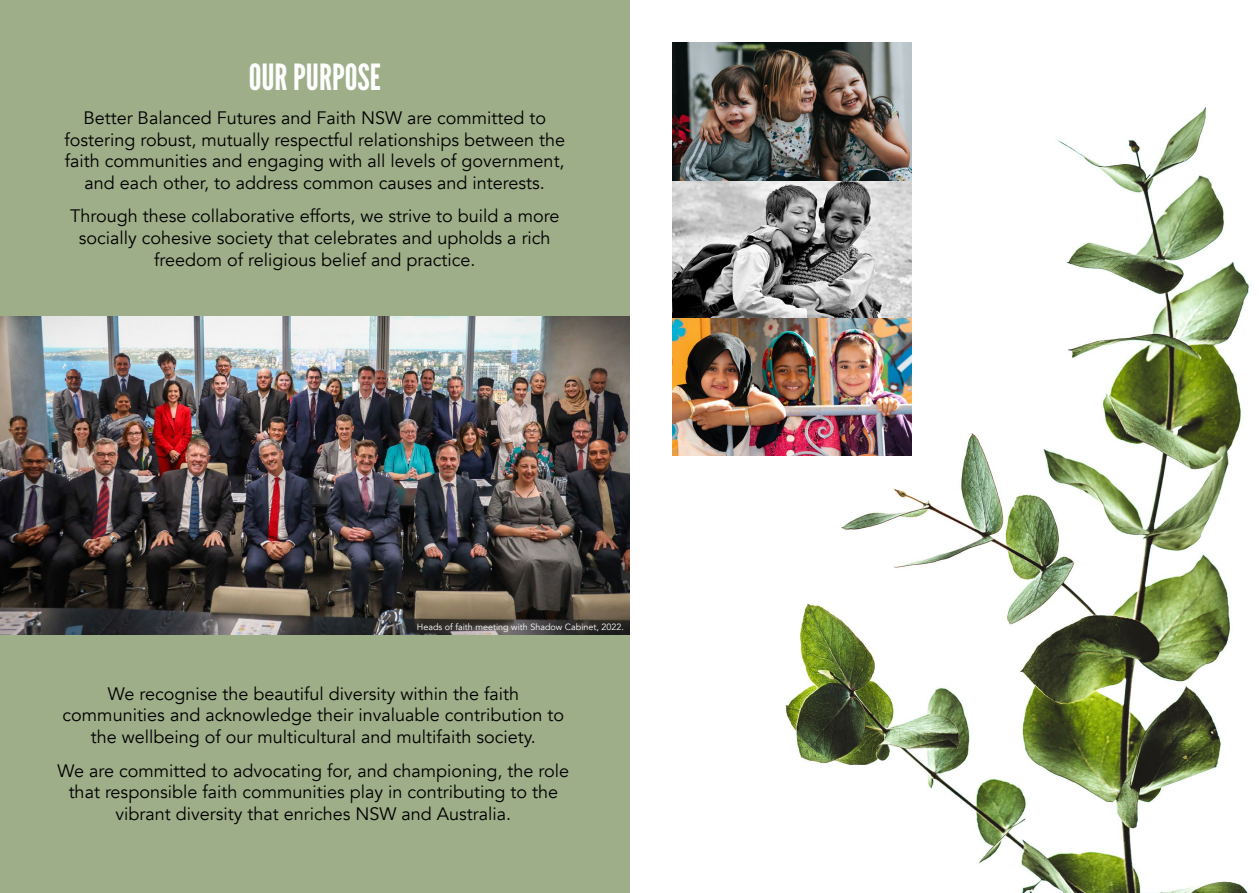
<style>
.page{position:relative;width:1259px;height:893px;background:#fff}
.page>*{position:absolute;margin:0;border:0;box-sizing:border-box;transform-origin:0 0}
.t1{font:36px "League Gothic";color:#fff}
.t2{font:18px/21.6px "Avenir";color:#000;text-align:center}
.t3{font:9px "Avenir";color:#fff}
</style>
<div class="page">
<div style="left:0;top:0;width:629px;height:893px;background:#9eae89"></div>
<img style="left:672px;top:42px;width:577px;height:851px">
<img style="left:0;top:317px;width:629px;height:317px">
<img style="left:672px;top:43px;width:239px;height:275px">
<img style="left:672px;top:318px;width:239px;height:138px">
<h1 class="t1" style="left:249px;top:56px;width:134px">OUR PURPOSE</h1>
<p class="t2" style="left:64px;top:107px;width:502px">Better Balanced Futures and Faith NSW are committed to fostering robust, mutually respectful relationships between the faith communities and engaging with all levels of government, and each other, to address common causes and interests.</p>
<p class="t2" style="left:70px;top:206px;width:491px">Through these collaborative efforts, we strive to build a more socially cohesive society that celebrates and upholds a rich freedom of religious belief and practice.</p>
<p class="t3" style="left:417px;top:622px;width:209px">Heads of faith meeting with Shadow Cabinet, 2022.</p>
<p class="t2" style="left:63px;top:683px;width:503px">We recognise the beautiful diversity within the faith communities and acknowledge their invaluable contribution to the wellbeing of our multicultural and multifaith society.</p>
<p class="t2" style="left:57px;top:760px;width:513px">We are committed to advocating for, and championing, the role that responsible faith communities play in contributing to the vibrant diversity that enriches NSW and Australia.</p>
</div>
